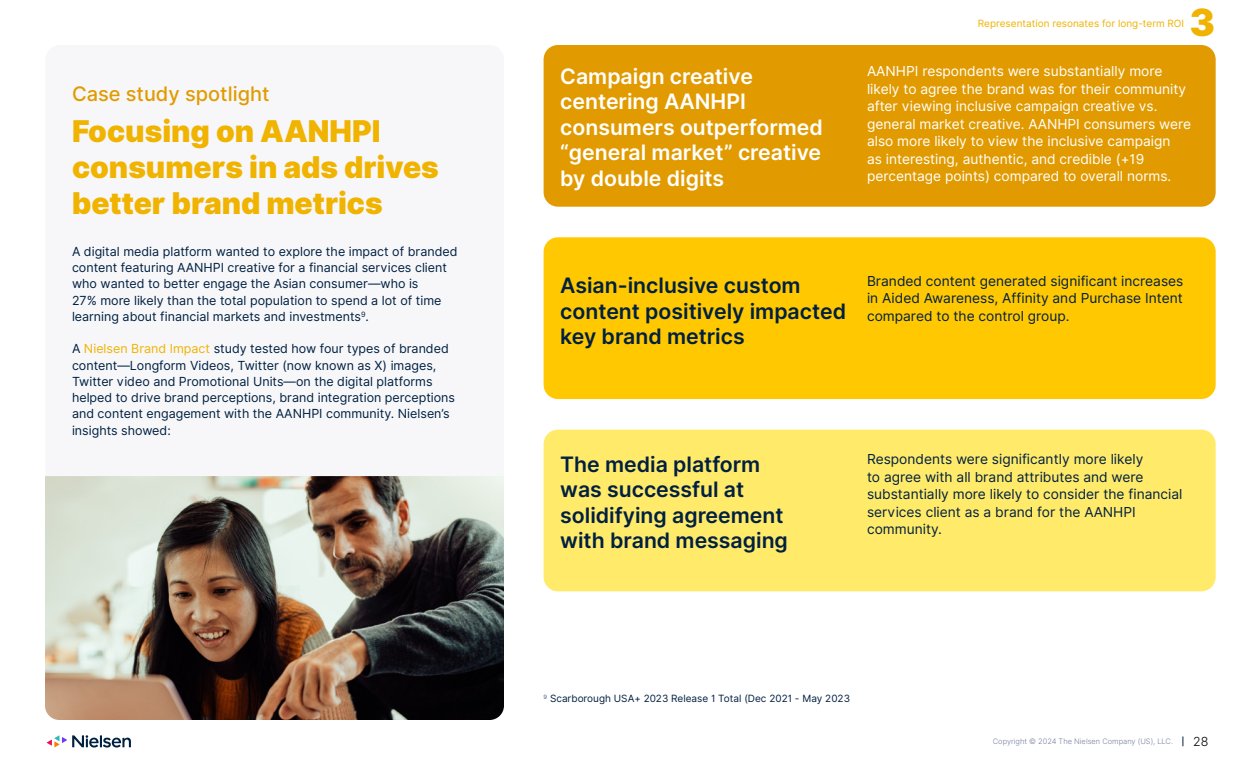
<style>
.page{position:relative;width:1260px;height:765px;background:#fff}
.page>*{position:absolute;margin:0;border:0;box-sizing:border-box;transform-origin:0 0}
.t1{font:900 37.5px "Inter";color:#f0b300}
.t2{font:900 30px/36px "Inter";color:#f0b300}
.t3{font:600 21.25px/25.5px "Inter";color:#002041}
.t4{font:600 21.25px/25.5px "Inter";color:#fff}
.t5{font:500 20px "Inter";color:#e19b00}
.t6{font:13.75px/17.5px "Inter";color:#fff}
.t7{font:13.75px/17.5px "Inter";color:#002041;text-align:justify}
.t8{font:12.5px/16.2px "Inter";color:#002041}
.t9{font:300 12.5px "Inter";color:#000}
.t10{font:10px "Inter";color:#002041}
.t11{font:10px "Inter";color:#f0b300}
.t12{font:300 7.5px "Inter";color:#777f9e}
.s1{color:#f0b300}
</style>
<div class="page">
<svg style="left:47px;top:735px;width:84px;height:13px"></svg>
<div style="left:46px;top:45px;width:458px;height:675px;background:#f7f7f9;border-radius:14px"></div>
<div style="left:544px;top:45px;width:672px;height:162px;background:#e19b00;border-radius:14px"></div>
<img style="left:45px;top:476px;width:459px;height:244px">
<div style="left:544px;top:237px;width:672px;height:162px;background:#ffc800;border-radius:14px"></div>
<div style="left:544px;top:430px;width:672px;height:161px;background:#ffea69;border-radius:14px"></div>
<h3 class="t5" style="left:72px;top:79px;width:199px">Case study spotlight</h3>
<h2 class="t2" style="left:72px;top:114px;width:368px">Focusing on AANHPI consumers in ads drives better brand metrics</h2>
<p class="t8" style="left:72px;top:243px;width:387px">A digital media platform wanted to explore the impact of branded content featuring AANHPI creative for a financial services client who wanted to better engage the Asian consumer—who is<br>27% more likely than the total population to spend a lot of time learning about financial markets and investments<sup>9</sup>.</p>
<p class="t8" style="left:72px;top:341px;width:385px">A <span class="s1">Nielsen Brand Impact</span> study tested how four types of branded content—Longform Videos, Twitter (now known as X) images, Twitter video and Promotional Units—on the digital platforms helped to drive brand perceptions, brand integration perceptions and content engagement with the AANHPI community. Nielsen’s insights showed:</p>
<h3 class="t4" style="left:560px;top:63px;width:264px">Campaign creative centering AANHPI consumers outperformed “general market” creative by double digits</h3>
<p class="t11" style="left:978px;top:16px;width:208px">Representation resonates for long-term ROI</p>
<h1 class="t1" style="left:1190px;top:-6px;width:27px">3</h1>
<p class="t6" style="left:867px;top:63px;width:326px">AANHPI respondents were substantially more likely to agree the brand was for their community after viewing inclusive campaign creative vs. general market creative. AANHPI consumers were also more likely to view the inclusive campaign<br>as interesting, authentic, and credible (+19 percentage points) compared to overall norms.</p>
<h3 class="t3" style="left:560px;top:272px;width:287px">Asian-inclusive custom content positively impacted key brand metrics</h3>
<p class="t7" style="left:867px;top:272px;width:318px">Branded content generated significant increases in Aided Awareness, Affinity and Purchase Intent compared to the control group.</p>
<h3 class="t3" style="left:560px;top:451px;width:229px">The media platform was successful at solidifying agreement with brand messaging</h3>
<p class="t7" style="left:867px;top:451px;width:317px;text-align:left">Respondents were significantly more likely<br>to agree with all brand attributes and were substantially more likely to consider the financial services client as a brand for the AANHPI community.</p>
<p class="t10" style="left:544px;top:691px;width:308px"><sup>9</sup> Scarborough USA+ 2023 Release 1 Total (Dec 2021 - May 2023</p>
<p class="t12" style="left:993px;top:736px;width:182px">Copyright © 2024 The Nielsen Company (US), LLC.</p>
<p class="t9" style="left:1193px;top:733px;width:17px">28</p>
</div>
